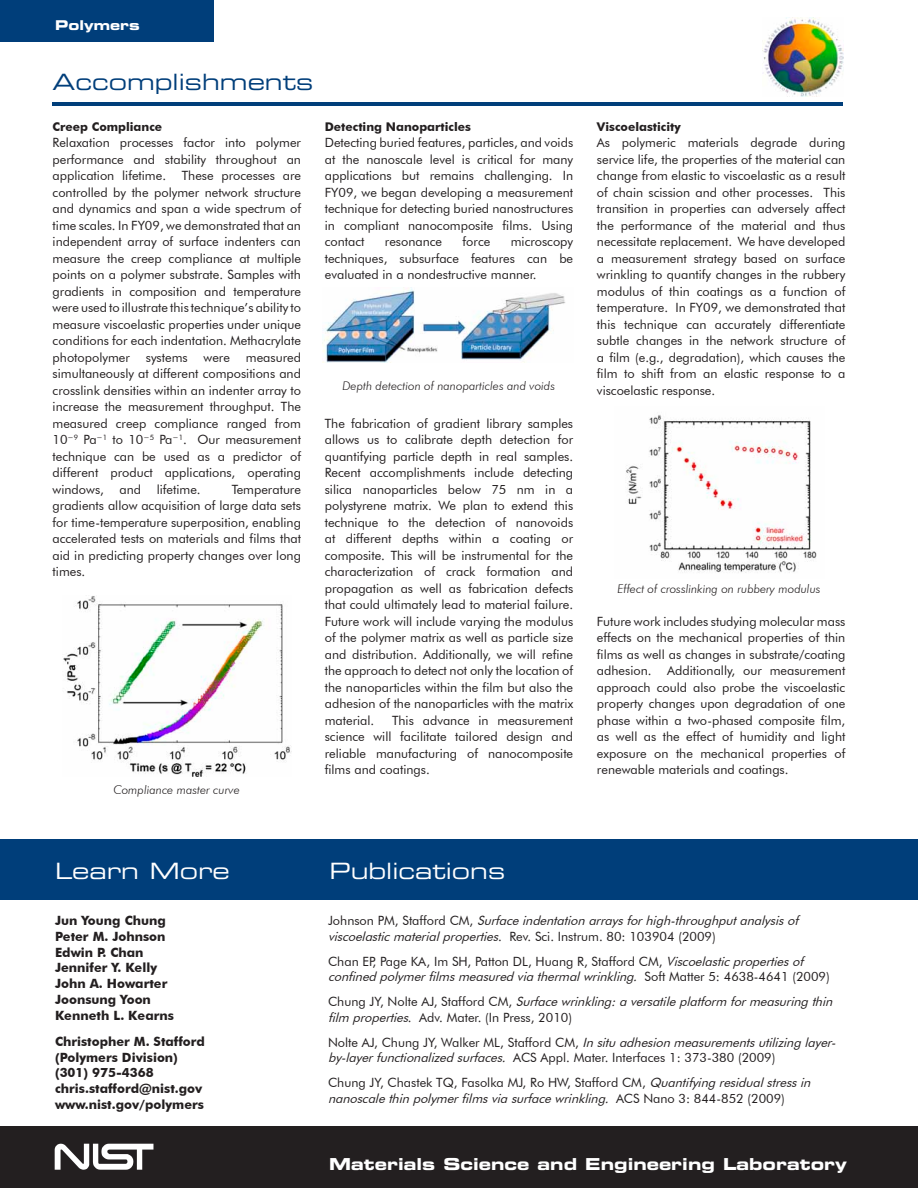
<style>
.page{position:relative;width:918px;height:1188px;background:#fff}
.page>*{position:absolute;margin:0;border:0;box-sizing:border-box;transform-origin:0 0}
.t1{font:22.5px "Eurostile Extended Two";color:#fff}
.t2{font:22.5px "Eurostile Extended Two";color:#003e7a}
.t3{font:16.5px "Eurostile Bold Extended Two";color:#fff}
.t4{font:13.5px "Eurostile Bold Extended Two";color:#fff}
.t5{font:12.75px/16.5px "Futura BT";color:#231f20;text-align:justify}
.t6{font:italic 12.75px/15.8px "Futura BT";color:#231f20}
.t7{font:700 12.75px/15.8px "Futura BT";color:#231f20}
.t8{font:italic 300 12px "Futura BT";color:#231f20}
.t9{font:700 12px "Futura BT";color:#231f20}
.s1{font-style:normal}
.s2{font-style:italic}
</style>
<div class="page">
<div style="left:0;top:839px;width:918px;height:61px;background:#003e7a"></div>
<div style="left:0;top:1126px;width:918px;height:62px;background:#231f20"></div>
<svg style="left:55px;top:1144px;width:98px;height:26px"></svg>
<div style="left:0;top:0;width:214px;height:42px;background:#003e7a"></div>
<hr style="left:53px;top:102px;width:790px;height:4px;background:#003e7a">
<img style="left:763px;top:17px;width:80px;height:80px">
<img style="left:63px;top:596px;width:228px;height:181px">
<img style="left:323px;top:288px;width:243px;height:75px">
<img style="left:626px;top:415px;width:191px;height:158px">
<p class="t4" style="left:55px;top:16px;width:86px">Polymers</p>
<h1 class="t2" style="left:53px;top:67px;width:262px">Accomplishments</h1>
<p class="t9" style="left:53px;top:119px;width:111px">Creep Compliance</p>
<p class="t5" style="left:53px;top:134px;width:250px">Relaxation processes factor into polymer performance and stability throughout an application lifetime. These processes are controlled by the polymer network structure and dynamics and span a wide spectrum of time scales. In FY09, we demonstrated that an independent array of surface indenters can measure the creep compliance at multiple points on a polymer substrate. Samples with gradients in composition and temperature were used to illustrate this technique’s ability to measure viscoelastic properties under unique conditions for each indentation. Methacrylate photopolymer systems were measured simultaneously at different compositions and crosslink densities within an indenter array to increase the measurement throughput. The measured creep compliance ranged from 10<sup>−9</sup> Pa<sup>−1</sup> to 10<sup>−5</sup> Pa<sup>−1</sup>. Our measurement technique can be used as a predictor of different product applications, operating windows, and lifetime.</p>
<p class="t5" style="left:53px;top:481px;width:250px;text-indent:179px">Temperature gradients allow acquisition of large data sets for time-temperature superposition, enabling accelerated tests on materials and films that aid in predicting property changes over long times.</p>
<p class="t8" style="left:113px;top:783px;width:128px">Compliance master curve</p>
<p class="t9" style="left:325px;top:119px;width:148px">Detecting Nanoparticles</p>
<p class="t5" style="left:325px;top:134px;width:250px">Detecting buried features, particles, and voids at the nanoscale level is critical for many applications but remains challenging. In FY09, we began developing a measurement technique for detecting buried nanostructures in compliant nanocomposite films. Using contact</p>
<p class="t5" style="left:385px;top:233px;width:59px">resonance</p>
<p class="t5" style="left:463px;top:233px;width:29px">force</p>
<p class="t5" style="left:325px;top:233px;width:250px;text-indent:186px">microscopy techniques, subsurface features can be evaluated in a nondestructive manner.</p>
<p class="t8" style="left:342px;top:378px;width:214px">Depth detection of nanoparticles and voids</p>
<p class="t5" style="left:325px;top:415px;width:250px">The fabrication of gradient library samples allows us to calibrate depth detection for quantifying particle depth in real samples.<br>Recent accomplishments include detecting silica nanoparticles below 75 nm in a polystyrene matrix. We plan to extend this technique to the detection of nanovoids at different depths within a coating or composite. This will be instrumental for the characterization of crack formation and propagation as well as fabrication defects that could ultimately lead to material failure.<br>Future work will include varying the modulus of the polymer matrix as well as particle size and distribution. Additionally, we will refine the approach to detect not only the location of the nanoparticles within the film but also the adhesion of the nanoparticles with the matrix material.</p>
<p class="t5" style="left:325px;top:712px;width:250px;text-indent:67px">This advance in measurement science will facilitate tailored design and reliable manufacturing of nanocomposite films and coatings.</p>
<p class="t9" style="left:597px;top:119px;width:85px">Viscoelasticity</p>
<p class="t5" style="left:597px;top:134px;width:250px">As polymeric materials degrade during service life, the properties of the material can change from elastic to viscoelastic as a result of chain scission and other processes. This transition in properties can adversely affect the performance of the material and thus necessitate replacement. We have developed a measurement strategy based on surface wrinkling to quantify changes in the rubbery modulus of thin coatings as a function of temperature. In FY09, we demonstrated that this technique can accurately differentiate subtle changes in the network structure of a film (e.g., degradation), which causes the film to shift from an elastic response to a viscoelastic response.</p>
<p class="t8" style="left:617px;top:581px;width:205px">Effect of crosslinking on rubbery modulus</p>
<p class="t5" style="left:597px;top:613px;width:250px">Future work includes studying molecular mass effects on the mechanical properties of thin films as well as changes in substrate/coating adhesion. Additionally, our measurement approach could also probe the viscoelastic property changes upon degradation of one phase within a two-phased composite film, as well as the effect of humidity and light exposure on the mechanical properties of renewable materials and coatings.</p>
<h1 class="t1" style="left:55px;top:856px;width:176px">Learn More</h1>
<h1 class="t1" style="left:330px;top:856px;width:177px">Publications</h1>
<p class="t7" style="left:55px;top:913px;width:120px">Jun Young Chung<br>Peter M. Johnson<br>Edwin P. Chan<br>Jennifer Y. Kelly<br>John A. Howarter<br>Joonsung Yoon<br>Kenneth L. Kearns</p>
<p class="t7" style="left:55px;top:1033px;width:151px">Christopher M. Stafford (Polymers Division) (301) 975-4368 chris.stafford@nist.gov www.nist.gov/polymers</p>
<p class="t6" style="left:328px;top:913px;width:475px"><span class="s1">J o h n s o n P M , S t a ff o r d C M ,</span> Surfaceindentation arraysforhigh-throughputanalysisof viscoelasticmaterialproperties<span class="s1">. Rev. S c i . I n s t r u m . 8 0 : 1 0 3 9 0 4 ( 2 0 0 9 )</span></p>
<p class="t5" style="left:328px;top:953px;width:503px;line-height:15.8px">Chan EP, Page KA, Im SH, Patton DL, Huang R, Stafford CM, <span class="s2">Viscoelasticpropertiesof confined polymerfilmsmeasured via thermalwrinkling.</span> S o ft M a tt e r 5 : 4 6 3 8 - 4 6 4 1 ( 2 0 0 9 )</p>
<p class="t6" style="left:328px;top:994px;width:509px"><span class="s1">C h u n g J Y, N o l t e AJ , S t a f f o r d C M ,</span> Surfacewrinkling:a versatileplatform formeasuring thin film properties<span class="s1">. Adv. Mater. (In Press, 2010)</span></p>
<p class="t5" style="left:328px;top:1034px;width:513px;line-height:15.8px">N o l t e AJ , C h u n g J Y, Wa l k e r M L , S t a ff o r d C M , <span class="s2">In situadhesion measurementsutilizing layer&shy;by-layerfunctionalized surfaces.</span> ACS Appl. Mater. Interfaces 1: 373-380 (2009)</p>
<p class="t6" style="left:328px;top:1075px;width:488px"><span class="s1">Chung JY, Chastek TQ, Fasolka MJ, Ro HW, Stafford CM,</span> Quantifying residualstressin nanoscalethin polymerfilmsvia surfacewrinkling. <span class="s1">A C S N a n o 3 : 8 4 4 - 8 5 2 ( 2 0 0 9 )</span></p>
<p class="t3" style="left:329px;top:1152px;width:519px">Materials Science and Engineering Laboratory</p>
</div>
